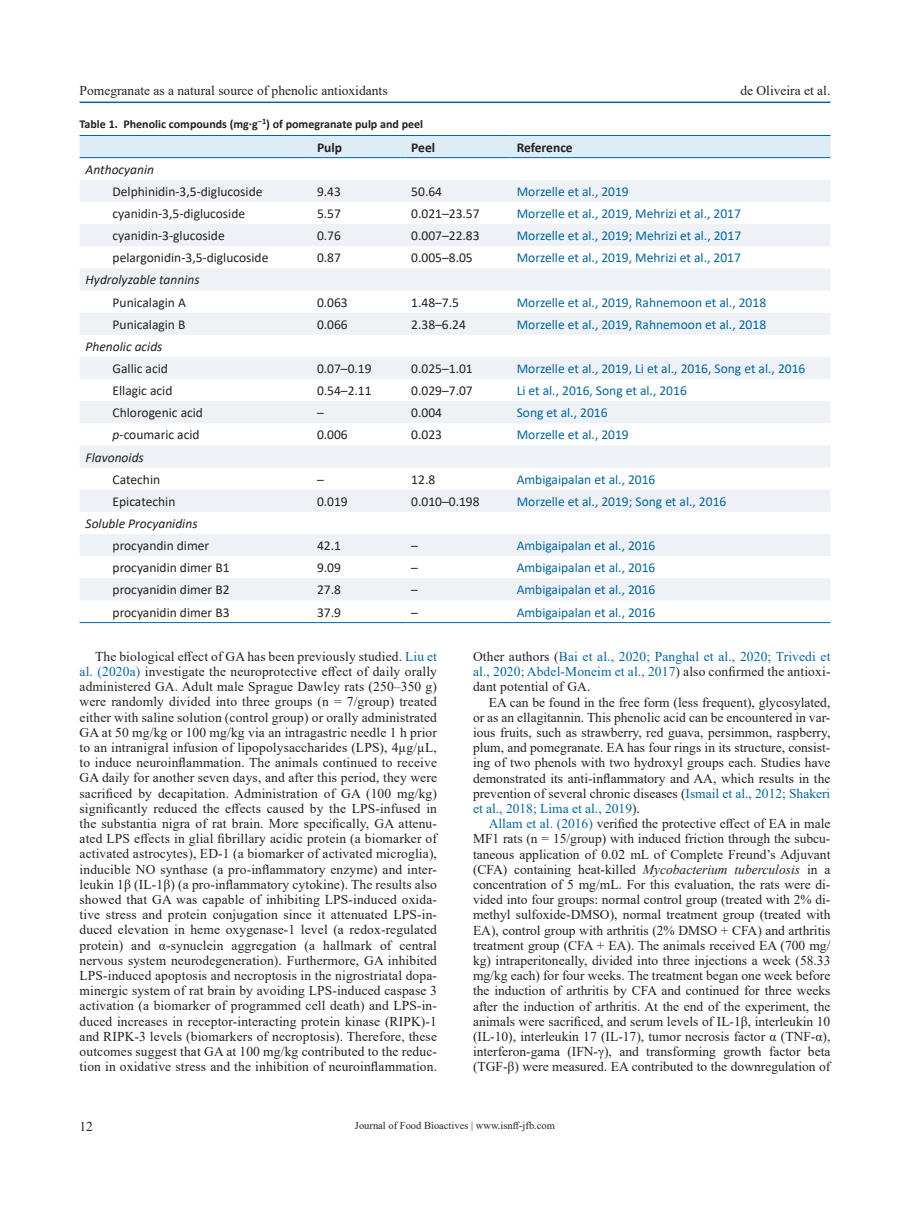
<style>
.page{position:relative;width:919px;height:1217px;background:#fff}
.page>*{position:absolute;margin:0;border:0;box-sizing:border-box;transform-origin:0 0}
.t1{font:13.5px/15.1px "Times New Roman";color:#231f20;text-align:justify}
.t2{font:13.5px "Calibri";color:#0065a4}
.t3{font:13.5px "Calibri";color:#231f20}
.t4{font:13.5px/15.1px "Times New Roman";letter-spacing:.01em;color:#0065a4;text-align:justify}
.t5{font:italic 13.5px "Calibri";color:#231f20}
.t6{font:700 13.5px "Calibri";color:#231f20}
.t7{font:700 12px "Calibri";color:#231f20}
.t8{font:10.5px "Times New Roman";color:#231f20}
.s1{font-style:italic}
.s2{color:#0065a4}
.s3{color:#231f20}
</style>
<div class="page">
<hr style="left:80px;top:101px;width:750px;height:2px;background:#0065a4">
<div style="left:80px;top:136px;width:750px;height:21px;background:#ddecf5"></div>
<svg style="left:80px;top:180px;width:750px;height:420px;fill:#eef2f7"></svg>
<hr style="left:80px;top:135px;width:231px;height:1px;background:#0065a4">
<hr style="left:80px;top:157px;width:231px;height:1px;background:#0065a4">
<hr style="left:311px;top:135px;width:94px;height:1px;background:#0065a4">
<hr style="left:311px;top:157px;width:94px;height:1px;background:#0065a4">
<hr style="left:405px;top:135px;width:105px;height:1px;background:#0065a4">
<hr style="left:405px;top:157px;width:105px;height:1px;background:#0065a4">
<hr style="left:510px;top:135px;width:320px;height:1px;background:#0065a4">
<hr style="left:510px;top:157px;width:320px;height:1px;background:#0065a4">
<hr style="left:80px;top:622px;width:231px;height:1px;background:#0065a4">
<hr style="left:311px;top:622px;width:94px;height:1px;background:#0065a4">
<hr style="left:405px;top:622px;width:105px;height:1px;background:#0065a4">
<hr style="left:510px;top:622px;width:320px;height:1px;background:#0065a4">
<p class="t1" style="left:80px;top:82px;width:309px">Pomegranate as a natural source of phenolic antioxidants</p>
<p class="t1" style="left:740px;top:82px;width:91px">de Oliveira et al.</p>
<p class="t7" style="left:80px;top:115px;width:345px">Table 1. Phenolic compounds (mg·g<sup>−1</sup>) of pomegranate pulp and peel</p>
<p class="t6" style="left:317px;top:137px;width:27px">Pulp</p>
<p class="t6" style="left:411px;top:137px;width:25px">Peel</p>
<p class="t6" style="left:516px;top:137px;width:58px">Reference</p>
<p class="t5" style="left:86px;top:160px;width:70px">Anthocyanin</p>
<p class="t3" style="left:113px;top:182px;width:151px">Delphinidin-3,5-diglucoside</p>
<p class="t3" style="left:317px;top:182px;width:25px">9.43</p>
<p class="t3" style="left:411px;top:182px;width:32px">50.64</p>
<p class="t2" style="left:516px;top:182px;width:114px">Morzelle et al., 2019</p>
<p class="t3" style="left:113px;top:204px;width:134px">cyanidin-3,5-diglucoside</p>
<p class="t3" style="left:317px;top:204px;width:25px">5.57</p>
<p class="t3" style="left:411px;top:204px;width:70px">0.021–23.57</p>
<p class="t2" style="left:516px;top:204px;width:226px">Morzelle et al., 2019, Mehrizi et al., 2017</p>
<p class="t3" style="left:113px;top:226px;width:114px">cyanidin-3-glucoside</p>
<p class="t3" style="left:317px;top:226px;width:25px">0.76</p>
<p class="t3" style="left:411px;top:226px;width:70px">0.007–22.83</p>
<p class="t2" style="left:516px;top:226px;width:226px">Morzelle et al., 2019; Mehrizi et al., 2017</p>
<p class="t3" style="left:113px;top:248px;width:157px">pelargonidin-3,5-diglucoside</p>
<p class="t3" style="left:317px;top:248px;width:25px">0.87</p>
<p class="t3" style="left:411px;top:248px;width:63px">0.005–8.05</p>
<p class="t2" style="left:516px;top:248px;width:226px">Morzelle et al., 2019, Mehrizi et al., 2017</p>
<p class="t5" style="left:86px;top:270px;width:116px">Hydrolyzable tannins</p>
<p class="t3" style="left:113px;top:293px;width:75px">Punicalagin A</p>
<p class="t3" style="left:317px;top:293px;width:32px">0.063</p>
<p class="t3" style="left:411px;top:293px;width:49px">1.48–7.5</p>
<p class="t2" style="left:516px;top:293px;width:251px">Morzelle et al., 2019, Rahnemoon et al., 2018</p>
<p class="t3" style="left:113px;top:315px;width:74px">Punicalagin B</p>
<p class="t3" style="left:317px;top:315px;width:32px">0.066</p>
<p class="t3" style="left:411px;top:315px;width:56px">2.38–6.24</p>
<p class="t2" style="left:516px;top:315px;width:251px">Morzelle et al., 2019, Rahnemoon et al., 2018</p>
<p class="t5" style="left:86px;top:337px;width:78px">Phenolic acids</p>
<p class="t3" style="left:113px;top:359px;width:57px">Gallic acid</p>
<p class="t3" style="left:317px;top:359px;width:56px">0.07–0.19</p>
<p class="t3" style="left:411px;top:359px;width:63px">0.025–1.01</p>
<p class="t2" style="left:516px;top:359px;width:290px">Morzelle et al., 2019, Li et al., 2016, Song et al., 2016</p>
<p class="t3" style="left:113px;top:381px;width:61px">Ellagic acid</p>
<p class="t3" style="left:317px;top:381px;width:56px">0.54–2.11</p>
<p class="t3" style="left:411px;top:381px;width:63px">0.029–7.07</p>
<p class="t2" style="left:516px;top:381px;width:172px">Li et al., 2016, Song et al., 2016</p>
<p class="t3" style="left:113px;top:403px;width:92px">Chlorogenic acid</p>
<p class="t3" style="left:317px;top:403px;width:8px">–</p>
<p class="t3" style="left:411px;top:403px;width:32px">0.004</p>
<p class="t2" style="left:516px;top:403px;width:92px">Song et al., 2016</p>
<p class="t3" style="left:113px;top:425px;width:89px"><span class="s1">p</span>-coumaric acid</p>
<p class="t3" style="left:317px;top:425px;width:32px">0.006</p>
<p class="t3" style="left:411px;top:425px;width:32px">0.023</p>
<p class="t2" style="left:516px;top:425px;width:114px">Morzelle et al., 2019</p>
<p class="t5" style="left:86px;top:447px;width:60px">Flavonoids</p>
<p class="t3" style="left:113px;top:470px;width:49px">Catechin</p>
<p class="t3" style="left:317px;top:470px;width:8px">–</p>
<p class="t3" style="left:411px;top:470px;width:25px">12.8</p>
<p class="t2" style="left:516px;top:470px;width:140px">Ambigaipalan et al., 2016</p>
<p class="t3" style="left:113px;top:492px;width:64px">Epicatechin</p>
<p class="t3" style="left:317px;top:492px;width:32px">0.019</p>
<p class="t3" style="left:411px;top:492px;width:70px">0.010–0.198</p>
<p class="t2" style="left:516px;top:492px;width:211px">Morzelle et al., 2019; Song et al., 2016</p>
<p class="t5" style="left:86px;top:514px;width:113px">Soluble Procyanidins</p>
<p class="t3" style="left:113px;top:536px;width:98px">procyandin dimer</p>
<p class="t3" style="left:317px;top:536px;width:25px">42.1</p>
<p class="t3" style="left:411px;top:536px;width:8px">–</p>
<p class="t2" style="left:516px;top:536px;width:140px">Ambigaipalan et al., 2016</p>
<p class="t3" style="left:113px;top:558px;width:118px">procyanidin dimer B1</p>
<p class="t3" style="left:317px;top:558px;width:25px">9.09</p>
<p class="t3" style="left:411px;top:558px;width:8px">–</p>
<p class="t2" style="left:516px;top:558px;width:140px">Ambigaipalan et al., 2016</p>
<p class="t3" style="left:113px;top:580px;width:118px">procyanidin dimer B2</p>
<p class="t3" style="left:317px;top:580px;width:25px">27.8</p>
<p class="t3" style="left:411px;top:580px;width:8px">–</p>
<p class="t2" style="left:516px;top:580px;width:140px">Ambigaipalan et al., 2016</p>
<p class="t3" style="left:113px;top:602px;width:118px">procyanidin dimer B3</p>
<p class="t3" style="left:317px;top:602px;width:25px">37.9</p>
<p class="t3" style="left:411px;top:602px;width:8px">–</p>
<p class="t2" style="left:516px;top:602px;width:140px">Ambigaipalan et al., 2016</p>
<p class="t1" style="left:80px;top:648px;width:359px;text-indent:16px">The biological effect of GA has been previously studied. <span class="s2">Liu et al. (2020a)</span> investigate the neuroprotective effect of daily orally administered GA. Adult male Sprague Dawley rats (250–350 g) were randomly divided into three groups (n = 7/group) treated either with saline solution (control group) or orally administrated GA at 50 mg/kg or 100 mg/kg via an intragastric needle 1 h prior to an intranigral infusion of lipopolysaccharides (LPS), 4µg/µL, to induce neuroinflammation. The animals continued to receive GA daily for another seven days, and after this period, they were sacrificed by decapitation. Administration of GA (100 mg/kg) significantly reduced the effects caused by the LPS-infused in the substantia nigra of rat brain. More specifically, GA attenu&shy;ated LPS effects in glial fibrillary acidic protein (a biomarker of activated astrocytes), ED-1 (a biomarker of activated microglia), inducible NO synthase (a pro-inflammatory enzyme) and inter&shy;leukin 1β (IL-1β) (a pro-inflammatory cytokine). The results also showed that GA was capable of inhibiting LPS-induced oxida&shy;tive stress and protein conjugation since it attenuated LPS-in&shy;duced elevation in heme oxygenase-1 level (a redox-regulated protein) and α-synuclein aggregation (a hallmark of central nervous system neurodegeneration). Furthermore, GA inhibited LPS-induced apoptosis and necroptosis in the nigrostriatal dopa&shy;minergic system of rat brain by avoiding LPS-induced caspase 3 activation (a biomarker of programmed cell death) and LPS-in&shy;duced increases in receptor-interacting protein kinase (RIPK)-1 and RIPK-3 levels (biomarkers of necroptosis). Therefore, these outcomes suggest that GA at 100 mg/kg contributed to the reduc&shy;tion in oxidative stress and the inhibition of neuroinflammation.</p>
<p class="t4" style="left:473px;top:648px;width:359px"><span class="s3">Other authors (</span>Bai et al., 2020; Panghal et al., 2020; Trivedi et al., 2020; Abdel-Moneim et al., 2017<span class="s3">) also confirmed the antioxi&shy;dant potential of GA.</span></p>
<p class="t1" style="left:473px;top:694px;width:359px;text-indent:16px">EA can be found in the free form (less frequent), glycosylated, or as an ellagitannin. This phenolic acid can be encountered in var&shy;ious fruits, such as strawberry, red guava, persimmon, raspberry, plum, and pomegranate. EA has four rings in its structure, consist&shy;ing of two phenols with two hydroxyl groups each. Studies have demonstrated its anti-inflammatory and AA, which results in the prevention of several chronic diseases (<span class="s2">Ismail et al., 2012; Shakeri et al., 2018; Lima et al., 2019</span>).</p>
<p class="t1" style="left:473px;top:815px;width:359px;text-indent:16px"><span class="s2">Allam et al. (2016)</span> verified the protective effect of EA in male MF1 rats (n = 15/group) with induced friction through the subcu&shy;taneous application of 0.02 mL of Complete Freund’s Adjuvant (CFA) containing heat-killed <span class="s1">Mycobacterium tuberculosis</span> in a concentration of 5 mg/mL. For this evaluation, the rats were di&shy;vided into four groups: normal control group (treated with 2% di&shy;methyl sulfoxide-DMSO), normal treatment group (treated with EA), control group with arthritis (2% DMSO + CFA) and arthritis treatment group (CFA + EA). The animals received EA (700 mg/ kg) intraperitoneally, divided into three injections a week (58.33 mg/kg each) for four weeks. The treatment began one week before the induction of arthritis by CFA and continued for three weeks after the induction of arthritis. At the end of the experiment, the animals were sacrificed, and serum levels of IL-1β, interleukin 10 (IL-10), interleukin 17 (IL-17), tumor necrosis factor α (TNF-α), interferon-gama (IFN-γ), and transforming growth factor beta (TGF-β) were measured. EA contributed to the downregulation of</p>
<p class="t1" style="left:80px;top:1118px;width:15px">12</p>
<p class="t8" style="left:355px;top:1117px;width:201px">Journal of Food Bioactives | www.isnff-jfb.com</p>
</div>
